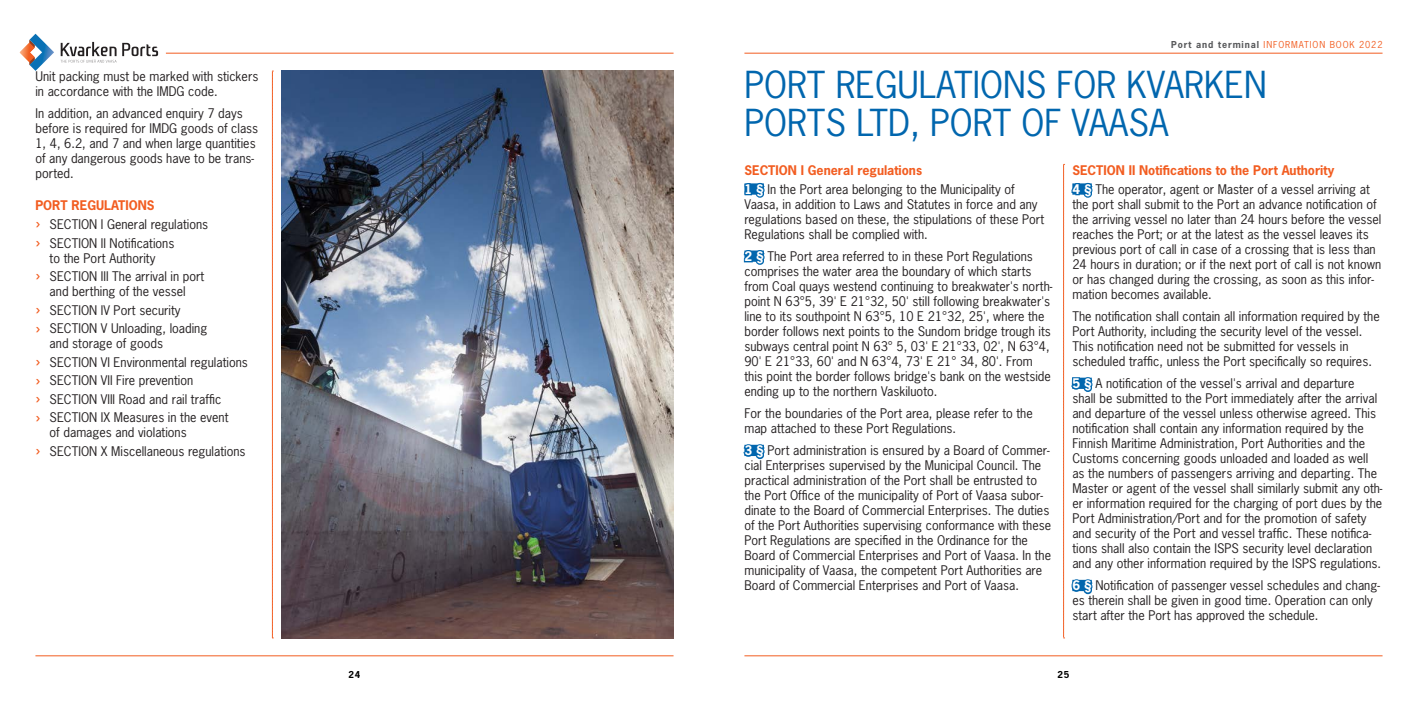
<style>
.page{position:relative;width:1418px;height:709px;background:#fff}
.page>*{position:absolute;margin:0;border:0;box-sizing:border-box;transform-origin:0 0}
.otsikko{font:35px/37.5px "News Gothic Std";color:#0166ae}
.leipa{font:12.5px/15px "News Gothic Std";color:#231f20}
.sub_ots{font:700 12.5px "News Gothic Std";color:#f25d21}
.t1{font:9px "News Gothic Std";letter-spacing:.1em;color:#f25d21}
.t2{font:700 9px "News Gothic Std";color:#000}
.s1{font-size:18.75px;color:#f25d21}
.s2{font-weight:700;color:#57585a}
.s3{font-weight:700;color:#0166ae}
</style>
<div class="page">
<div style="left:744px;top:183px;width:20px;height:12px;background:#0166ae"></div>
<div style="left:744px;top:250px;width:20px;height:12px;background:#0166ae"></div>
<div style="left:744px;top:445px;width:20px;height:11px;background:#0166ae"></div>
<div style="left:1072px;top:183px;width:19px;height:12px;background:#0166ae"></div>
<div style="left:1072px;top:377px;width:19px;height:12px;background:#0166ae"></div>
<div style="left:1072px;top:580px;width:19px;height:11px;background:#0166ae"></div>
<img style="left:281px;top:71px;width:392px;height:567px">
<svg style="left:1063px;top:164px;width:1px;height:474px"></svg>
<svg style="left:272px;top:71px;width:1px;height:567px"></svg>
<hr style="left:35px;top:655px;width:638px;height:1px;background:#f25d21">
<hr style="left:166px;top:53px;width:507px;height:1px;background:#f25d21">
<hr style="left:744px;top:655px;width:638px;height:1px;background:#f25d21">
<hr style="left:744px;top:53px;width:638px;height:1px;background:#f25d21">
<svg style="left:122px;top:43px;width:36px;height:13px"></svg>
<svg style="left:20px;top:34px;width:34px;height:37px"></svg>
<svg style="left:61px;top:42px;width:55px;height:21px"></svg>
<p class="leipa" style="left:35px;top:68px;width:224px">Unit packing must be marked with stickers in accordance with the IMDG code.</p>
<p class="leipa" style="left:35px;top:105px;width:224px">In addition, an advanced enquiry 7 days before is required for IMDG goods of class 1, 4, 6.2, and 7 and when large quantities of any dangerous goods have to be trans&shy;ported.</p>
<p class="sub_ots" style="left:35px;top:197px;width:121px">PORT REGULATIONS</p>
<p class="leipa" style="left:35px;top:217px;width:174px"><span class="s1">›</span> SECTION I General regulations</p>
<p class="leipa" style="left:35px;top:235px;width:140px;text-align:center"><span class="s1">›</span> SECTION II Notifications to the Port Authority</p>
<p class="leipa" style="left:35px;top:269px;width:170px;text-align:center"><span class="s1">›</span> SECTION III The arrival in port and berthing of the vessel</p>
<p class="leipa" style="left:35px;top:302px;width:147px"><span class="s1">›</span> SECTION IV Port security</p>
<p class="leipa" style="left:50px;top:321px;width:159px;text-indent:-14px"><span class="s1">›</span> SECTION V Unloading, loading and storage of goods</p>
<p class="leipa" style="left:35px;top:354px;width:214px"><span class="s1">›</span> SECTION VI Environmental regulations</p>
<p class="leipa" style="left:35px;top:373px;width:159px"><span class="s1">›</span> SECTION VII Fire prevention</p>
<p class="leipa" style="left:35px;top:391px;width:187px"><span class="s1">›</span> SECTION VIII Road and rail traffic</p>
<p class="leipa" style="left:50px;top:410px;width:180px;text-indent:-14px"><span class="s1">›</span> SECTION IX Measures in the event of damages and violations</p>
<p class="leipa" style="left:35px;top:444px;width:211px"><span class="s1">›</span> SECTION X Miscellaneous regulations</p>
<p class="t1" style="left:1171px;top:39px;width:213px"><span class="s2">Port and terminal</span> INFORMATION BOOK 2022</p>
<p class="otsikko" style="left:744px;top:66px;width:524px">PORT REGULATIONS FOR KVARKEN<br>PORTS LTD, PORT OF VAASA</p>
<p class="sub_ots" style="left:744px;top:162px;width:179px">SECTION I General regulations</p>
<p class="leipa" style="left:744px;top:182px;width:301px"><span class="s3">1 §</span> In the Port area belonging to the Municipality of Vaasa, in addition to Laws and Statutes in force and any regulations based on these, the stipulations of these Port Regulations shall be complied with.</p>
<p class="leipa" style="left:744px;top:249px;width:309px"><span class="s3">2 §</span> The Port area referred to in these Port Regulations comprises the water area the boundary of which starts from Coal quays westend continuing to breakwater's north&shy;point N 63°5, 39' E 21°32, 50' still following breakwater's line to its southpoint N 63°5, 10 E 21°32, 25', where the border follows next points to the Sundom bridge trough its subways central point N 63° 5, 03' E 21°33, 02', N 63°4, 90' E 21°33, 60' and N 63°4, 73' E 21° 34, 80'. From this point the border follows bridge's bank on the westside ending up to the northern Vaskiluoto.</p>
<p class="leipa" style="left:744px;top:406px;width:290px">For the boundaries of the Port area, please refer to the map attached to these Port Regulations.</p>
<p class="leipa" style="left:744px;top:443px;width:308px"><span class="s3">3 §</span> Port administration is ensured by a Board of Commer&shy;cial Enterprises supervised by the Municipal Council. The practical administration of the Port shall be entrusted to the Port Office of the municipality of Port of Vaasa subor&shy;dinate to the Board of Commercial Enterprises. The duties of the Port Authorities supervising conformance with these Port Regulations are specified in the Ordinance for the Board of Commercial Enterprises and Port of Vaasa. In the municipality of Vaasa, the competent Port Authorities are Board of Commercial Enterprises and Port of Vaasa.</p>
<p class="sub_ots" style="left:1072px;top:162px;width:263px">SECTION II Notifications to the Port Authority</p>
<p class="leipa" style="left:1072px;top:182px;width:311px"><span class="s3">4 §</span> The operator, agent or Master of a vessel arriving at the port shall submit to the Port an advance notification of the arriving vessel no later than 24 hours before the vessel reaches the Port; or at the latest as the vessel leaves its previous port of call in case of a crossing that is less than 24 hours in duration; or if the next port of call is not known or has changed during the crossing, as soon as this infor&shy;mation becomes available.</p>
<p class="leipa" style="left:1072px;top:309px;width:309px">The notification shall contain all information required by the Port Authority, including the security level of the vessel.<br>This notification need not be submitted for vessels in scheduled traffic, unless the Port specifically so requires.</p>
<p class="leipa" style="left:1072px;top:376px;width:312px"><span class="s3">5 §</span> A notification of the vessel's arrival and departure<br>shall be submitted to the Port immediately after the arrival and departure of the vessel unless otherwise agreed. This notification shall contain any information required by the Finnish Maritime Administration, Port Authorities and the Customs concerning goods unloaded and loaded as well as the numbers of passengers arriving and departing. The Master or agent of the vessel shall similarly submit any oth&shy;er information required for the charging of port dues by the Port Administration/Port and for the promotion of safety and security of the Port and vessel traffic. These notifica&shy;tions shall also contain the ISPS security level declaration and any other information required by the ISPS regulations.</p>
<p class="leipa" style="left:1072px;top:578px;width:309px"><span class="s3">6 §</span> Notification of passenger vessel schedules and chang&shy;es therein shall be given in good time. Operation can only start after the Port has approved the schedule.</p>
<p class="t2" style="left:348px;top:668px;width:14px">24</p>
<p class="t2" style="left:1057px;top:668px;width:14px">25</p>
</div>
